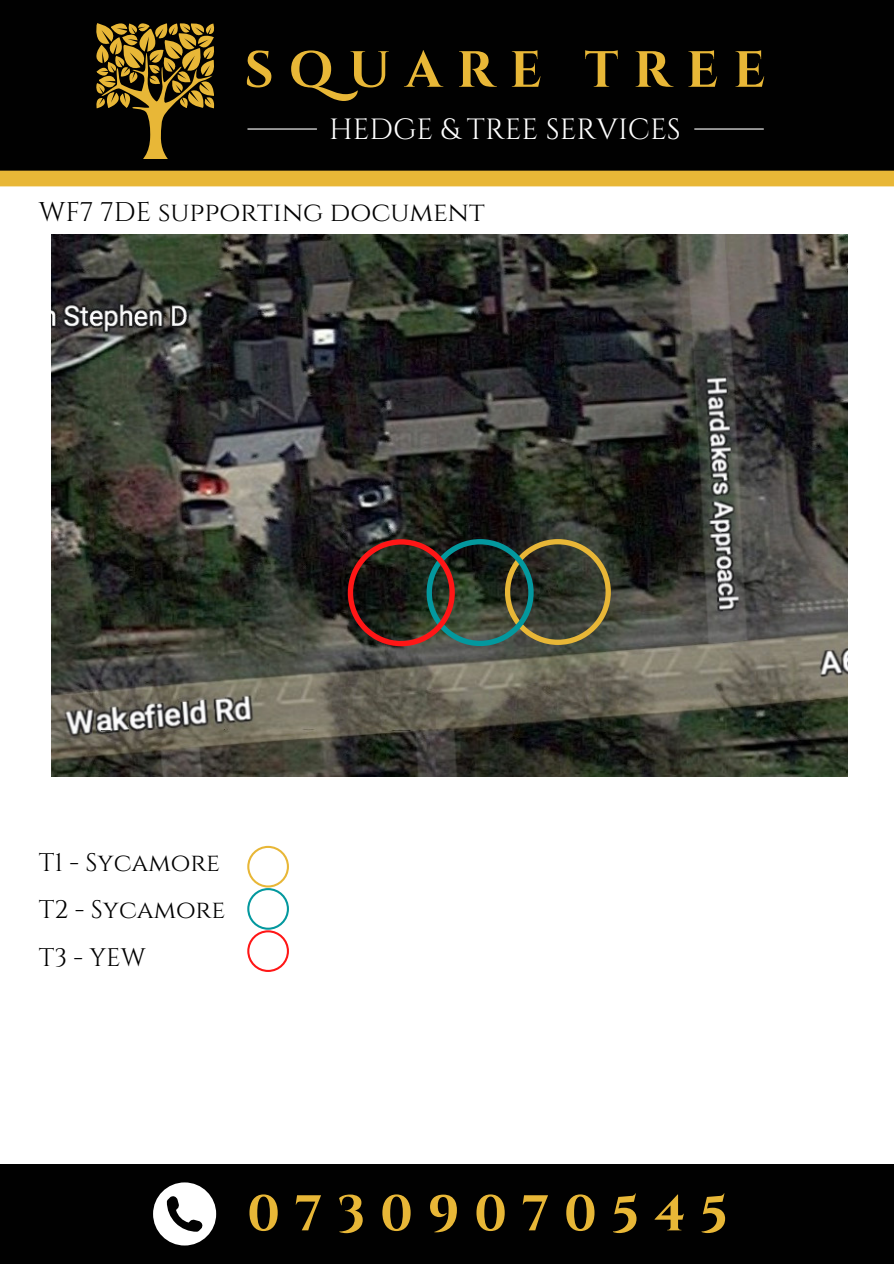
<style>
.page{position:relative;width:894px;height:1264px;background:#fff}
.page>*{position:absolute;margin:0;border:0;box-sizing:border-box;transform-origin:0 0}
.t1{font:700 50.85px "Cinzel";letter-spacing:.295em;color:#e8b737}
.t2{font:700 50.25px "Cinzel";letter-spacing:.295em;color:#e8b737}
.t3{font:29.25px "Cinzel";color:#fff}
.t4{font:27px "Cinzel";color:#000}
.t5{font:25.35px "Cinzel";color:#000}
</style>
<div class="page">
<div style="left:0;top:0;width:893px;height:174px;background:#010101"></div>
<hr style="left:694px;top:128px;width:69px;height:2px;background:#fff">
<hr style="left:248px;top:128px;width:68px;height:2px;background:#fff">
<div style="left:0;top:171px;width:893px;height:15px;background:#e8b737"></div>
<svg style="left:96px;top:23px;width:119px;height:136px"></svg>
<div style="left:0;top:1163px;width:893px;height:100px;background:#010101"></div>
<svg style="left:153px;top:1182px;width:63px;height:63px"></svg>
<img style="left:51px;top:234px;width:795px;height:542px">
<svg style="left:247px;top:845px;width:42px;height:127px"></svg>
<svg style="left:347px;top:539px;width:263px;height:107px;background:#3f3c2d"></svg>
<p class="t1" style="left:244px;top:37px;width:522px">SQUARE TREE</p>
<p class="t3" style="left:329px;top:110px;width:353px">HEDGE &amp; TREE SERVICES</p>
<p class="t4" style="left:39px;top:195px;width:447px">WF7 7DE supporting document</p>
<p class="t5" style="left:39px;top:846px;width:183px">T1 - Sycamore</p>
<p class="t5" style="left:39px;top:893px;width:188px">T2 - Sycamore</p>
<p class="t5" style="left:39px;top:941px;width:108px">T3 - YEW</p>
<p class="t2" style="left:247px;top:1181px;width:482px">07309070545</p>
</div>
